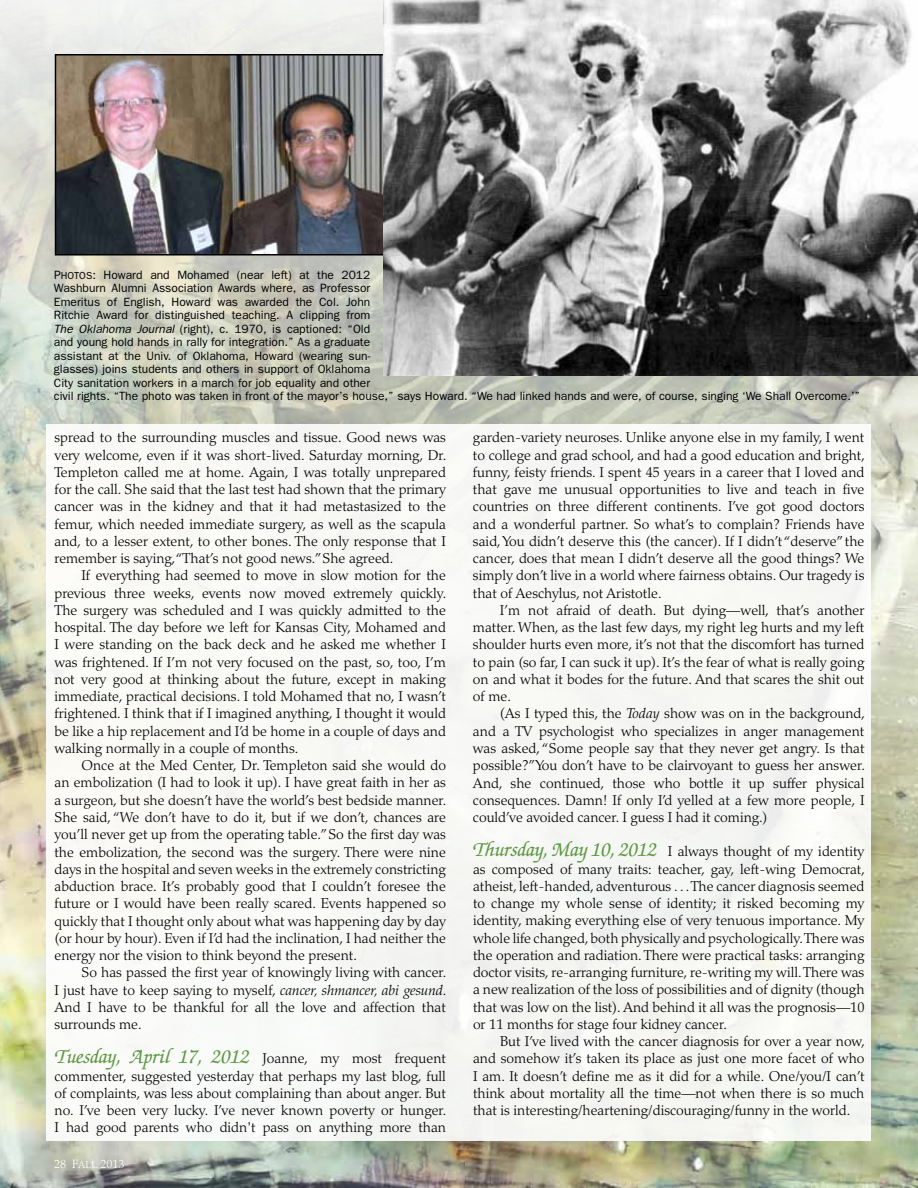
<style>
.page{position:relative;width:918px;height:1188px;background:#fff}
.page>*{position:absolute;margin:0;border:0;box-sizing:border-box;transform-origin:0 0}
.t1{font:300 14.25px/17.2px "Palatino";color:#000;text-align:justify}
.t2{font:12px/13.5px "Franklin Gothic";color:#000}
.t3{font:12px "Palatino Light SC850";color:#fff}
.s1{font-family:"Franklin Gothic Book SC850"}
.s2{font-family:"Franklin Gothic Book SC850";font-size:10.2px}
.s3{font-style:italic}
.s4{font-family:"Exchequer Script";font-weight:400;font-size:21px;color:#5d9842}
.s5{font-size:10.2px}
</style>
<div class="page">
<img style="left:0;top:0;width:918px;height:1188px">
<div style="left:46px;top:425px;width:825px;height:716px;background:#f8f8f6"></div>
<img style="left:58px;top:57px;width:326px;height:196px">
<div style="left:55px;top:54px;width:332px;height:202px;border:2px solid #000"></div>
<img style="left:384px;top:0;width:534px;height:375px">
<p class="t2" style="left:54px;top:268px;width:808px"><span class="s1">P</span><span class="s2">HOTOS</span><span class="s1">:</span> Howard and Mohamed (near left) at the 2012<br>Washburn Alumni Association Awards where, as Professor<br>Emeritus of English, Howard was awarded the Col. John<br>Ritchie Award for distinguished teaching. A clipping from<br><span class="s3">The Oklahoma Journal</span> (right), c. 1970, is captioned: “Old<br>and young hold hands in rally for integration.” As a graduate<br>assistant at the Univ. of Oklahoma, Howard (wearing sun-<br>glasses) joins students and others in support of Oklahoma<br>City sanitation workers in a march for job equality and other<br>civil rights. “The photo was taken in front of the mayor’s house,” says Howard. “We had linked hands and were, of course, singing ‘We Shall Overcome.’”</p>
<p class="t1" style="left:54px;top:429px;width:393px">spread to the surrounding muscles and tissue. Good news was very welcome, even if it was short-lived. Saturday morning, Dr.<br>Templeton called me at home. Again, I was totally unprepared for the call. She said that the last test had shown that the primary cancer was in the kidney and that it had metastasized to the femur, which needed immediate surgery, as well as the scapula and, to a lesser extent, to other bones. The only response that I remember is saying, “That’s not good news.”She agreed.</p>
<p class="t1" style="left:54px;top:567px;width:394px;text-indent:27px">If everything had seemed to move in slow motion for the previous three weeks, events now moved extremely quickly.<br>The surgery was scheduled and I was quickly admitted to the hospital. The day before we left for Kansas City, Mohamed and I were standing on the back deck and he asked me whether I was frightened. If I’m not very focused on the past, so, too, I’m not very good at thinking about the future, except in making immediate, practical decisions. I told Mohamed that no, I wasn’t frightened. I think that if I imagined anything, I thought it would be like a hip replacement and I’d be home in a couple of days and walking normally in a couple of months.</p>
<p class="t1" style="left:54px;top:757px;width:393px;text-indent:27px">Once at the Med Center, Dr. Templeton said she would do an embolization (I had to look it up). I have great faith in her as a surgeon, but she doesn’t have the world’s best bedside manner.<br>She said, “We don’t have to do it, but if we don’t, chances are you’ll never get up from the operating table.”So the first day was the embolization, the second was the surgery. There were nine days in the hospital and seven weeks in the extremely constricting abduction brace. It’s probably good that I couldn’t foresee the future or I would have been really scared. Events happened so quickly that I thought only about what was happening day by day (or hour by hour). Even if I’d had the inclination, I had neither the energy nor the vision to think beyond the present.</p>
<p class="t1" style="left:54px;top:964px;width:393px;text-indent:27px">So has passed the first year of knowingly living with cancer.<br>I just have to keep saying to myself, <span class="s3">cancer, shmancer, abi gesund</span>.<br>And I have to be thankful for all the love and affection that surrounds me.</p>
<p class="t1" style="left:54px;top:1050px;width:394px"><span class="s4">Tuesday, April 17, 2012</span> Joanne, my most frequent commenter, suggested yesterday that perhaps my last blog, full of complaints, was less about complaining than about anger. But no. I’ve been very lucky. I’ve never known poverty or hunger.<br>I had good parents who didn't pass on anything more than</p>
<p class="t3" style="left:54px;top:1157px;width:72px">28 F<span class="s5">all</span> 2013</p>
<p class="t1" style="left:473px;top:429px;width:394px">garden-variety neuroses. Unlike anyone else in my family, I went to college and grad school, and had a good education and bright, funny, feisty friends. I spent 45 years in a career that I loved and that gave me unusual opportunities to live and teach in five countries on three different continents. I’ve got good doctors and a wonderful partner. So what’s to complain? Friends have said, You didn’t deserve this (the cancer). If I didn’t “deserve” the cancer, does that mean I didn’t deserve all the good things? We simply don’t live in a world where fairness obtains. Our tragedy is that of Aeschylus, not Aristotle.</p>
<p class="t1" style="left:473px;top:602px;width:393px;text-indent:27px">I’m not afraid of death. But dying—well, that’s another matter. When, as the last few days, my right leg hurts and my left shoulder hurts even more, it’s not that the discomfort has turned to pain (so far, I can suck it up). It’s the fear of what is really going on and what it bodes for the future. And that scares the shit out of me.</p>
<p class="t1" style="left:473px;top:705px;width:394px;text-indent:27px">(As I typed this, the <span class="s3">Today</span> show was on in the background, and a TV psychologist who specializes in anger management was asked, “Some people say that they never get angry. Is that possible?”You don’t have to be clairvoyant to guess her answer.<br>And, she continued, those who bottle it up suffer physical consequences. Damn! If only I’d yelled at a few more people, I could’ve avoided cancer. I guess I had it coming.)</p>
<p class="t1" style="left:473px;top:843px;width:394px"><span class="s4">Thursday, May 10, 2012</span> I always thought of my identity as composed of many traits: teacher, gay, left-wing Democrat, atheist, left-handed, adventurous . . . The cancer diagnosis seemed to change my whole sense of identity; it risked becoming my identity, making everything else of very tenuous importance. My whole life changed, both physically and psychologically. There was the operation and radiation. There were practical tasks: arranging doctor visits, re-arranging furniture, re-writing my will. There was a new realization of the loss of possibilities and of dignity (though that was low on the list). And behind it all was the prognosis—10 or 11 months for stage four kidney cancer.</p>
<p class="t1" style="left:473px;top:1033px;width:393px;text-indent:27px">But I’ve lived with the cancer diagnosis for over a year now, and somehow it’s taken its place as just one more facet of who I am. It doesn’t define me as it did for a while. One/you/I can’t think about mortality all the time—not when there is so much that is interesting/heartening/discouraging/funny in the world.</p>
</div>
